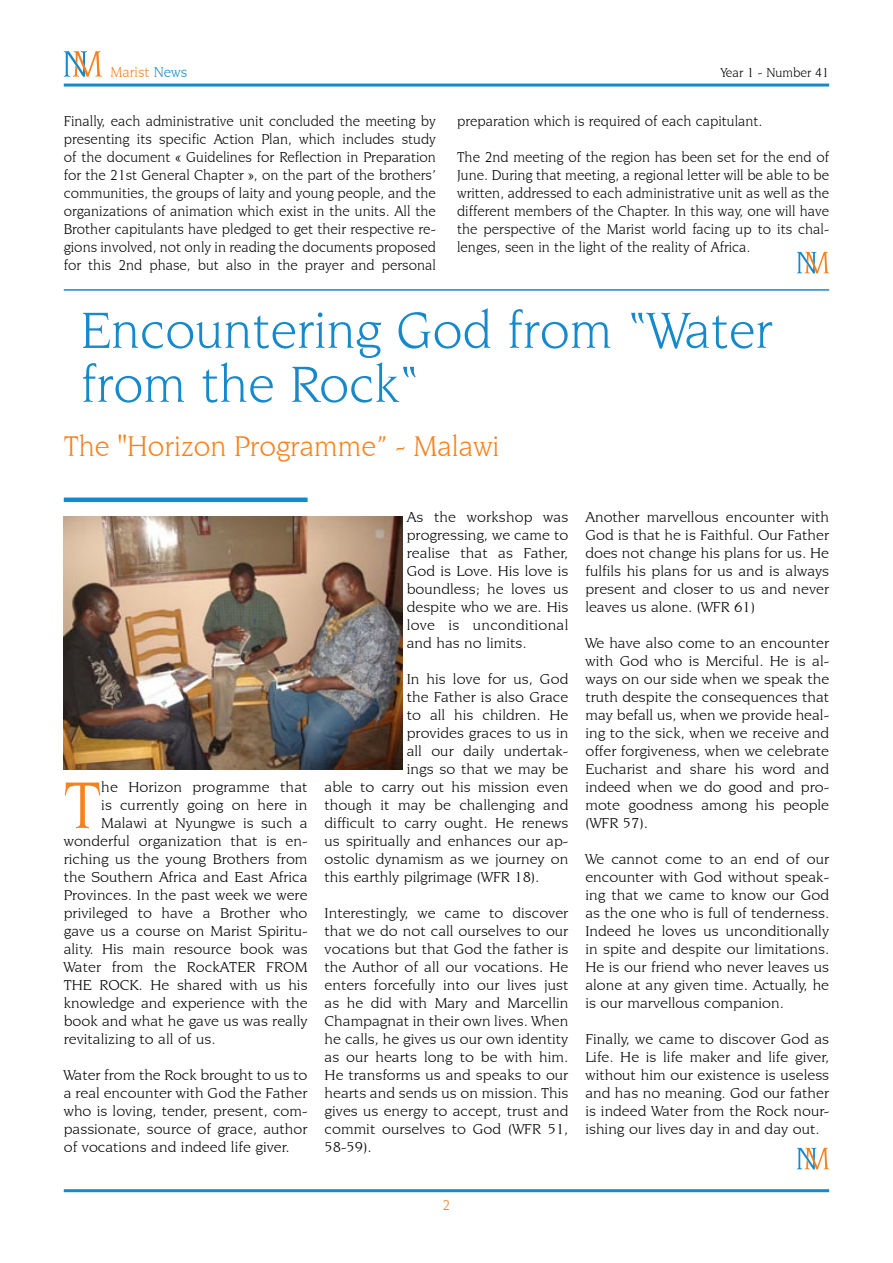
<style>
.page{position:relative;width:893px;height:1263px;background:#fff}
.page>*{position:absolute;margin:0;border:0;box-sizing:border-box;transform-origin:0 0}
.t1{font:70.05px "Novarese IT Cby BT";color:#f5821f;scale:1.07 1}
.t2{font:54px/54px "Novarese IT Cby BT";color:#1689ca}
.t3{font:30px "Novarese IT Cby BT";color:#f5821f}
.t4{font:15px/18px "Novarese IT Cby BT";color:#000;text-align:justify;scale:1.07 1}
.t5{font:15px/18px "Novarese IT Cby BT";color:#000;text-align:justify}
.t6{font:15px "Novarese IT Cby BT";color:#f5821f}
.t7{font:13.5px "Novarese IT Cby BT";color:#000}
.s1{color:#1689ca}
</style>
<div class="page">
<hr style="left:64px;top:84px;width:765px;height:3px;background:#1689ca">
<hr style="left:64px;top:1189px;width:765px;height:3px;background:#1689ca">
<div style="left:64px;top:497px;width:244px;height:5px;background:#1689ca"></div>
<svg style="left:64px;top:51px;width:38px;height:26px"></svg>
<svg style="left:797px;top:252px;width:32px;height:21px"></svg>
<img style="left:64px;top:517px;width:339px;height:252px">
<svg style="left:797px;top:1148px;width:32px;height:21px"></svg>
<hr style="left:64px;top:289px;width:765px;height:2px;background:#1689ca">
<p class="t6" style="left:111px;top:63px;width:78px">Marist <span class="s1">News</span></p>
<p class="t7" style="left:721px;top:64px;width:110px">Year 1 - Number 41</p>
<p class="t5" style="left:64px;top:112px;width:374px">Finally, each administrative unit concluded the meeting by presenting its specific Action Plan, which includes study of the document « Guidelines for Reflection in Preparation for the 21st General Chapter », on the part of the brothers’ communities, the groups of laity and young people, and the organizations of animation which exist in the units. All the Brother capitulants have pledged to get their respective re&shy;gions involved, not only in reading the documents proposed for this 2nd phase, but also in the prayer and personal</p>
<p class="t5" style="left:457px;top:112px;width:307px">preparation which is required of each capitulant.</p>
<p class="t5" style="left:457px;top:148px;width:374px">The 2nd meeting of the region has been set for the end of June. During that meeting, a regional letter will be able to be written, addressed to each administrative unit as well as the different members of the Chapter. In this way, one will have the perspective of the Marist world facing up to its chal&shy;lenges, seen in the light of the reality of Africa.</p>
<h2 class="t2" style="left:81px;top:302px;width:693px">Encountering God from “Water from the Rock“</h2>
<h3 class="t3" style="left:64px;top:428px;width:437px">The "Horizon Programme” - Malawi</h3>
<h1 class="t1" style="left:64px;top:764px;width:37px">T</h1>
<p class="t4" style="left:101px;top:778px;width:194px">he Horizon programme that</p>
<p class="t4" style="left:101px;top:796px;width:194px">is currently going on here in</p>
<p class="t4" style="left:101px;top:814px;width:194px">Malawi at Nyungwe is such a</p>
<p class="t4" style="left:64px;top:832px;width:229px">wonderful organization that is en-</p>
<p class="t4" style="left:64px;top:850px;width:229px">riching us the young Brothers from</p>
<p class="t4" style="left:64px;top:868px;width:229px">the Southern Africa and East Africa</p>
<p class="t4" style="left:64px;top:886px;width:229px">Provinces. In the past week we were</p>
<p class="t4" style="left:64px;top:904px;width:229px">privileged to have a Brother who</p>
<p class="t4" style="left:64px;top:922px;width:229px">gave us a course on Marist Spiritu-</p>
<p class="t4" style="left:64px;top:940px;width:229px">ality. His main resource book was</p>
<p class="t4" style="left:64px;top:958px;width:229px">Water from the RockATER FROM</p>
<p class="t4" style="left:64px;top:976px;width:229px">THE ROCK. He shared with us his</p>
<p class="t4" style="left:64px;top:994px;width:229px">knowledge and experience with the</p>
<p class="t4" style="left:64px;top:1012px;width:229px">book and what he gave us was really</p>
<p class="t4" style="left:64px;top:1030px;width:143px">revitalizing to all of us.</p>
<p class="t4" style="left:64px;top:1066px;width:229px">Water from the Rock brought to us to a real encounter with God the Father who is loving, tender, present, com&shy;passionate, source of grace, author of vocations and indeed life giver.</p>
<p class="t4" style="left:407px;top:508px;width:153px">As the workshop was progressing, we came to realise that as Father, God is Love. His love is boundless; he loves us despite who we are. His love is unconditional and has no limits.</p>
<p class="t4" style="left:407px;top:670px;width:152px">In his love for us, God</p>
<p class="t4" style="left:407px;top:688px;width:153px">the Father is also Grace</p>
<p class="t4" style="left:407px;top:706px;width:153px">to all his children. He</p>
<p class="t4" style="left:407px;top:724px;width:153px">provides graces to us in</p>
<p class="t4" style="left:407px;top:742px;width:153px">all our daily undertak-</p>
<p class="t4" style="left:407px;top:760px;width:153px">ings so that we may be</p>
<p class="t4" style="left:325px;top:778px;width:229px">able to carry out his mission even</p>
<p class="t4" style="left:325px;top:796px;width:229px">though it may be challenging and</p>
<p class="t4" style="left:325px;top:814px;width:229px">difficult to carry ought. He renews</p>
<p class="t4" style="left:325px;top:832px;width:229px">us spiritually and enhances our ap-</p>
<p class="t4" style="left:325px;top:850px;width:229px">ostolic dynamism as we journey on</p>
<p class="t4" style="left:325px;top:868px;width:202px">this earthly pilgrimage (WFR 18).</p>
<p class="t4" style="left:325px;top:904px;width:229px">Interestingly, we came to discover that we do not call ourselves to our vocations but that God the father is the Author of all our vocations. He enters forcefully into our lives just as he did with Mary and Marcellin Champagnat in their own lives. When he calls, he gives us our own identity as our hearts long to be with him.<br>He transforms us and speaks to our hearts and sends us on mission. This gives us energy to accept, trust and commit ourselves to God (WFR 51, 58-59).</p>
<p class="t4" style="left:585px;top:508px;width:229px">Another marvellous encounter with God is that he is Faithful. Our Father does not change his plans for us. He fulfils his plans for us and is always present and closer to us and never leaves us alone. (WFR 61)</p>
<p class="t4" style="left:585px;top:634px;width:229px">We have also come to an encounter with God who is Merciful. He is al&shy;ways on our side when we speak the truth despite the consequences that may befall us, when we provide heal&shy;ing to the sick, when we receive and offer forgiveness, when we celebrate Eucharist and share his word and indeed when we do good and pro&shy;mote goodness among his people (WFR 57).</p>
<p class="t4" style="left:585px;top:850px;width:229px">We cannot come to an end of our encounter with God without speak&shy;ing that we came to know our God as the one who is full of tenderness.<br>Indeed he loves us unconditionally in spite and despite our limitations.<br>He is our friend who never leaves us alone at any given time. Actually, he is our marvellous companion.</p>
<p class="t4" style="left:585px;top:1030px;width:229px">Finally, we came to discover God as Life. He is life maker and life giver, without him our existence is useless and has no meaning. God our father is indeed Water from the Rock nour&shy;ishing our lives day in and day out.</p>
</div>
